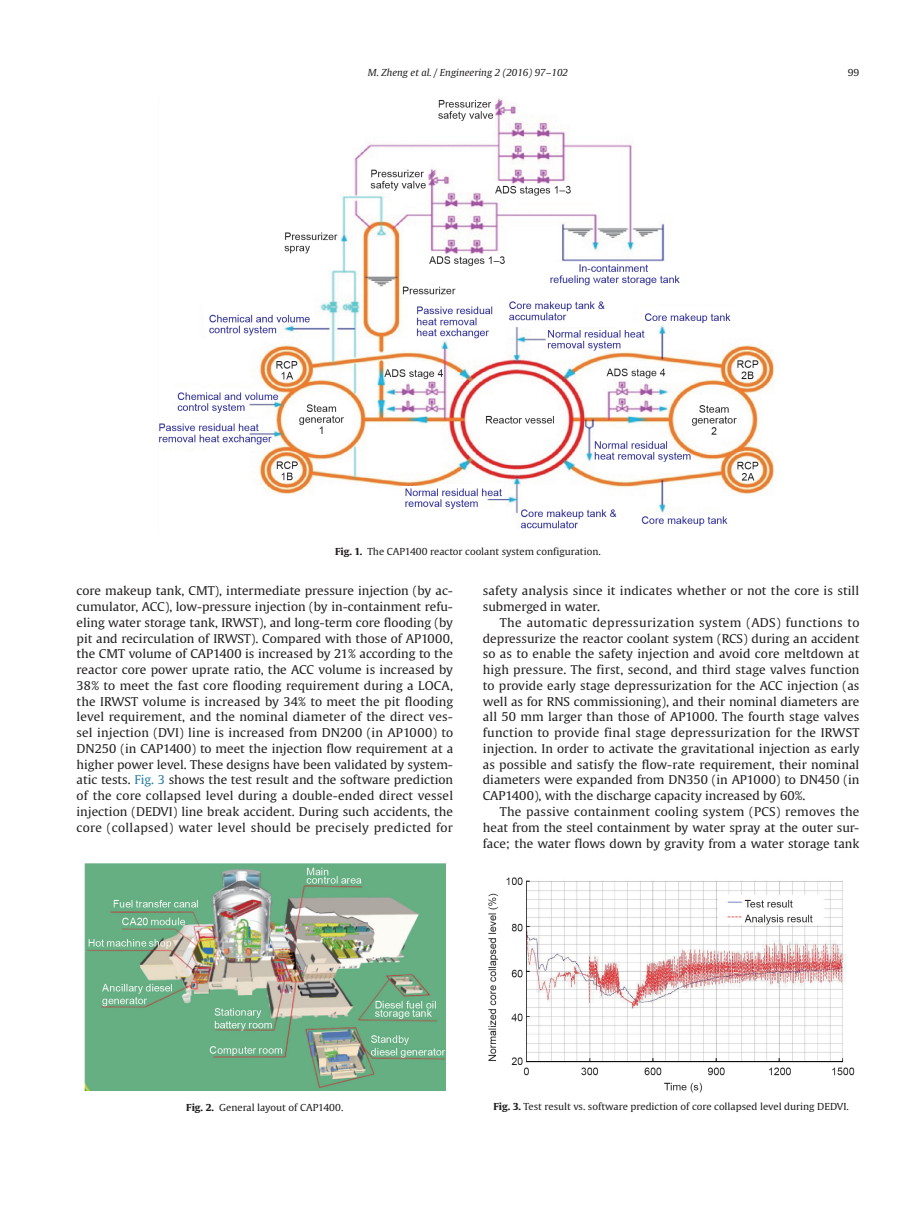
<style>
.page{position:relative;width:919px;height:1217px;background:#fff}
.page>*{position:absolute;margin:0;border:0;box-sizing:border-box;transform-origin:0 0}
.t1{font:12px/15.8px "Gulliver";color:#231f20;text-align:justify;scale:1.04 1}
.t2{font:9.6px "Gulliver";color:#231f20;scale:1.04 1}
.t3{font:italic 9.6px "Gulliver";color:#231f20;scale:1.04 1}
.s1{font-weight:700}
.s2{color:#277ea2}
</style>
<div class="page">
<img style="left:159px;top:98px;width:615px;height:431px">
<img style="left:84px;top:863px;width:361px;height:226px">
<img style="left:488px;top:877px;width:366px;height:216px">
<p class="t3" style="left:368px;top:67px;width:194px">M. Zheng et al. / Engineering 2 (2016) 97–102</p>
<p class="t2" style="left:847px;top:67px;width:13px">99</p>
<p class="t2" style="left:335px;top:545px;width:257px"><span class="s1">Fig. 1.</span> The CAP1400 reactor coolant system configuration.</p>
<p class="t1" style="left:77px;top:583px;width:363px">core makeup tank, CMT), intermediate pressure injection (by ac&shy;cumulator, ACC), low-pressure injection (by in-containment refu&shy;eling water storage tank, IRWST), and long-term core flooding (by pit and recirculation of IRWST). Compared with those of AP1000, the CMT volume of CAP1400 is increased by 21% according to the reactor core power uprate ratio, the ACC volume is increased by 38% to meet the fast core flooding requirement during a LOCA, the IRWST volume is increased by 34% to meet the pit flooding level requirement, and the nominal diameter of the direct ves&shy;sel injection (DVI) line is increased from DN200 (in AP1000) to DN250 (in CAP1400) to meet the injection flow requirement at a higher power level. These designs have been validated by system&shy;atic tests. <span class="s2">Fig. 3</span> shows the test result and the software prediction of the core collapsed level during a double-ended direct vessel injection (DEDVI) line break accident. During such accidents, the core (collapsed) water level should be precisely predicted for</p>
<p class="t1" style="left:483px;top:583px;width:363px">safety analysis since it indicates whether or not the core is still submerged in water.</p>
<p class="t1" style="left:483px;top:614px;width:363px;text-indent:17px">The automatic depressurization system (ADS) functions to depressurize the reactor coolant system (RCS) during an accident so as to enable the safety injection and avoid core meltdown at high pressure. The first, second, and third stage valves function to provide early stage depressurization for the ACC injection (as well as for RNS commissioning), and their nominal diameters are all 50 mm larger than those of AP1000. The fourth stage valves function to provide final stage depressurization for the IRWST injection. In order to activate the gravitational injection as early as possible and satisfy the flow-rate requirement, their nominal diameters were expanded from DN350 (in AP1000) to DN450 (in CAP1400), with the discharge capacity increased by 60%.</p>
<p class="t1" style="left:483px;top:803px;width:363px;text-indent:17px">The passive containment cooling system (PCS) removes the heat from the steel containment by water spray at the outer sur&shy;face; the water flows down by gravity from a water storage tank</p>
<p class="t2" style="left:186px;top:1101px;width:152px"><span class="s1">Fig. 2.</span> General layout of CAP1400.</p>
<p class="t2" style="left:493px;top:1100px;width:343px"><span class="s1">Fig. 3.</span> Test result vs. software prediction of core collapsed level during DEDVI.</p>
</div>
